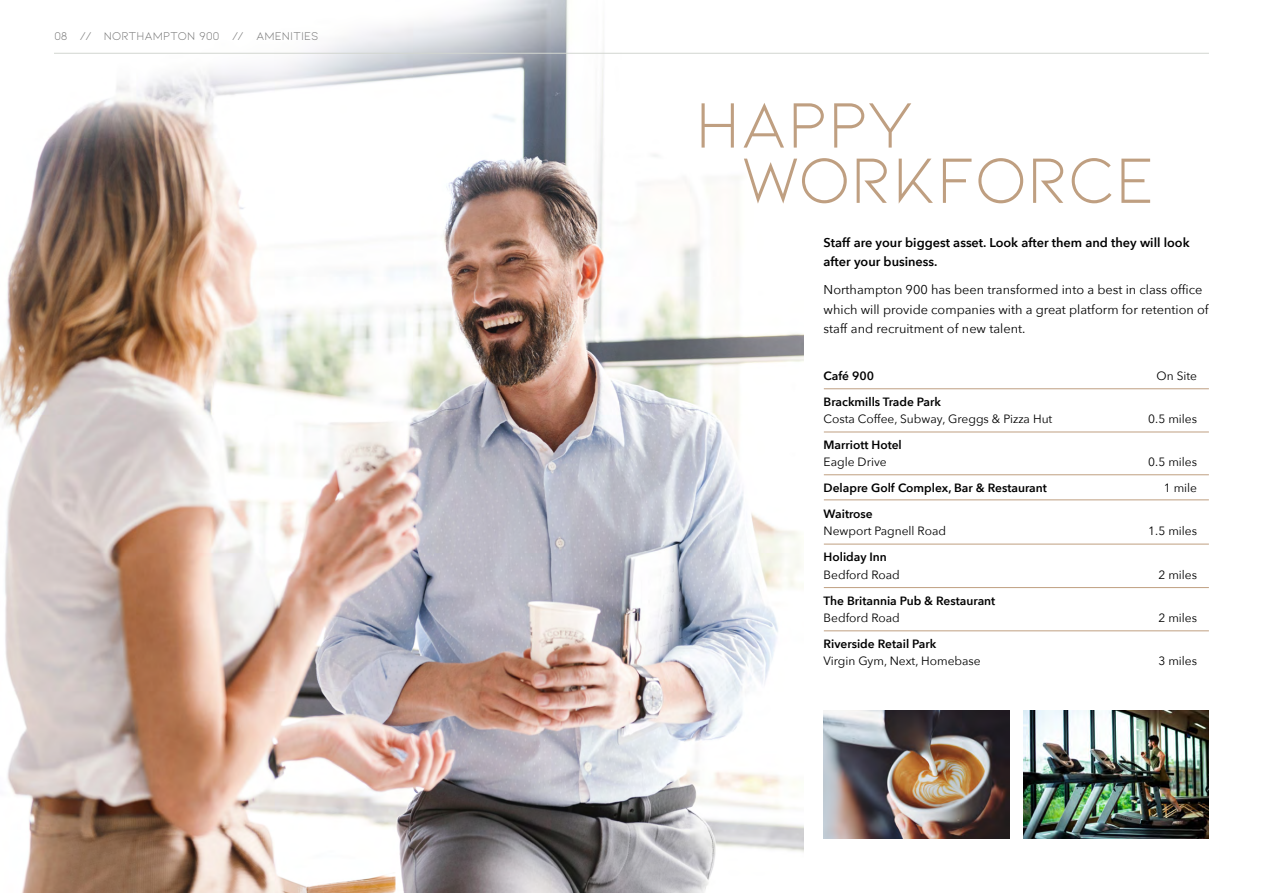
<style>
.page{position:relative;width:1263px;height:893px;background:#fff}
.page>*{position:absolute;margin:0;border:0;box-sizing:border-box;transform-origin:0 0}
.t1{font:68.1px/55.3px "Kiona";color:#bf9f81}
.t2{font:12.75px/19.5px "Avenir Next";color:#000}
.t3{font:600 12.75px/19.5px "Avenir Next";color:#000}
.t4{font:12px "Avenir Next";color:#000}
.t5{font:600 12px "Avenir Next";color:#000}
.t6{font:12px "Kiona";color:#727272}
</style>
<div class="page">
<img style="left:0;top:0;width:804px;height:893px">
<hr style="left:54px;top:53px;width:1155px;height:1px;background:#d2d6d0">
<img style="left:1023px;top:710px;width:186px;height:129px">
<img style="left:824px;top:710px;width:185px;height:129px">
<hr style="left:824px;top:388px;width:385px;height:1px;background:#bf9f81">
<hr style="left:824px;top:432px;width:385px;height:1px;background:#bf9f81">
<hr style="left:824px;top:474px;width:385px;height:1px;background:#bf9f81">
<hr style="left:824px;top:500px;width:385px;height:1px;background:#bf9f81">
<hr style="left:824px;top:544px;width:385px;height:1px;background:#bf9f81">
<hr style="left:824px;top:587px;width:385px;height:1px;background:#bf9f81">
<hr style="left:824px;top:631px;width:385px;height:1px;background:#bf9f81">
<p class="t6" style="left:54px;top:30px;width:266px">08 // NORTHAMPTON 900 // AMENITIES</p>
<h1 class="t1" style="left:740px;top:96px;width:417px;text-indent:-45px">HAPPY<br>WORKFORCE</h1>
<p class="t3" style="left:824px;top:232px;width:367px">Staff are your biggest asset. Look after them and they will look after your business.</p>
<p class="t2" style="left:824px;top:279px;width:387px">Northampton 900 has been transformed into a best in class office which will provide companies with a great platform for retention of staff and recruitment of new talent.</p>
<p class="t5" style="left:824px;top:365px;width:52px">Café 900</p>
<p class="t4" style="left:1156px;top:365px;width:42px">On Site</p>
<p class="t5" style="left:824px;top:391px;width:119px">Brackmills Trade Park</p>
<p class="t4" style="left:824px;top:409px;width:230px">Costa Coffee, Subway, Greggs &amp; Pizza Hut</p>
<p class="t4" style="left:1148px;top:409px;width:50px">0.5 miles</p>
<p class="t5" style="left:824px;top:434px;width:80px">Marriott Hotel</p>
<p class="t4" style="left:824px;top:452px;width:65px">Eagle Drive</p>
<p class="t4" style="left:1148px;top:452px;width:50px">0.5 miles</p>
<p class="t5" style="left:824px;top:478px;width:225px">Delapre Golf Complex, Bar &amp; Restaurant</p>
<p class="t4" style="left:1164px;top:478px;width:35px">1 mile</p>
<p class="t5" style="left:824px;top:504px;width:51px">Waitrose</p>
<p class="t4" style="left:824px;top:521px;width:124px">Newport Pagnell Road</p>
<p class="t4" style="left:1148px;top:521px;width:50px">1.5 miles</p>
<p class="t5" style="left:824px;top:547px;width:65px">Holiday Inn</p>
<p class="t4" style="left:824px;top:564px;width:78px">Bedford Road</p>
<p class="t4" style="left:1158px;top:564px;width:40px">2 miles</p>
<p class="t5" style="left:824px;top:590px;width:173px">The Britannia Pub &amp; Restaurant</p>
<p class="t4" style="left:824px;top:608px;width:78px">Bedford Road</p>
<p class="t4" style="left:1158px;top:608px;width:40px">2 miles</p>
<p class="t5" style="left:824px;top:633px;width:114px">Riverside Retail Park</p>
<p class="t4" style="left:824px;top:651px;width:159px">Virgin Gym, Next, Homebase</p>
<p class="t4" style="left:1158px;top:651px;width:40px">3 miles</p>
</div>
